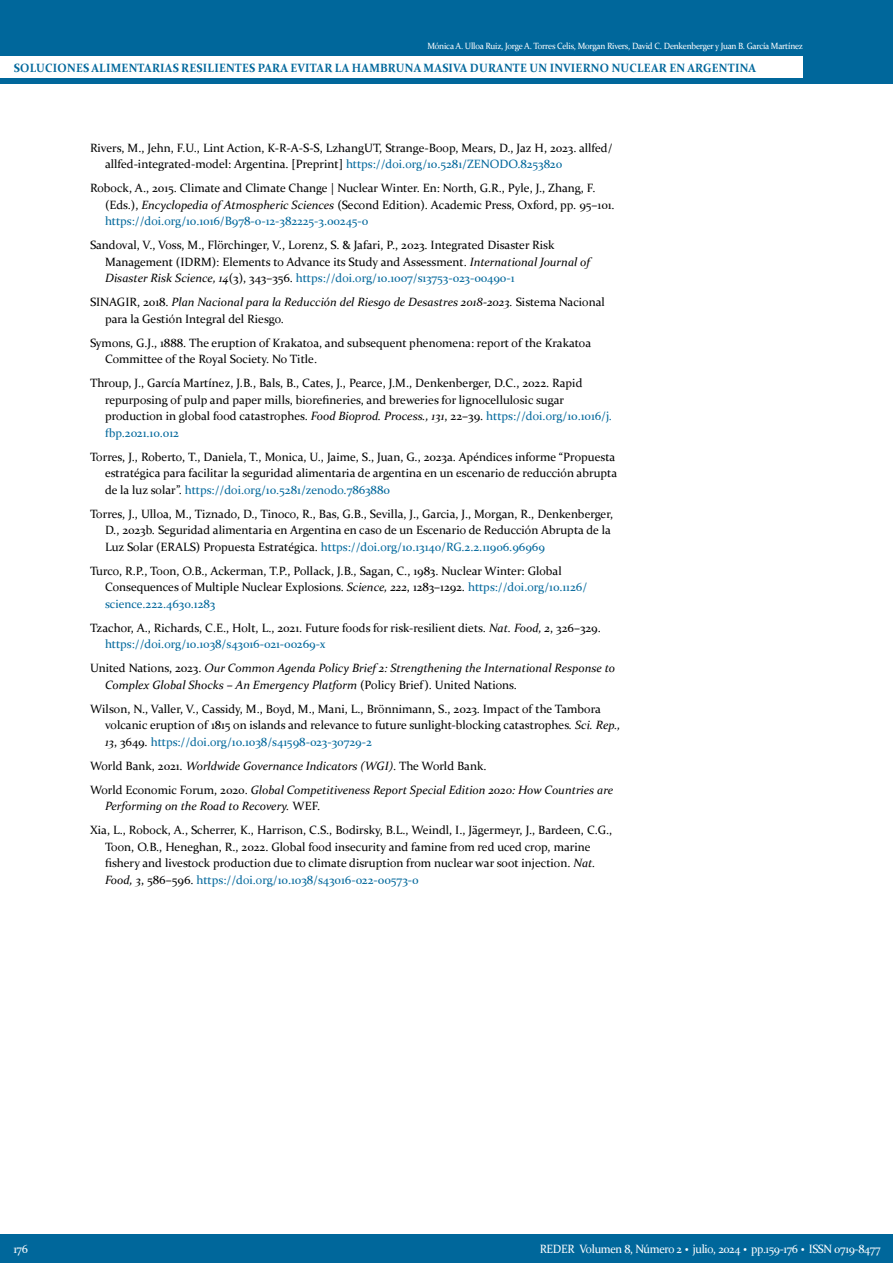
<style>
.page{position:relative;width:893px;height:1263px;background:#fff}
.page>*{position:absolute;margin:0;border:0;box-sizing:border-box;transform-origin:0 0}
.Referencias{font:12px/16.5px "Constantia";color:#000}
.Referencias-2{font:italic 12px/16.5px "Constantia";color:#000}
.t1{font:700 12px "Constantia";letter-spacing:.02em;color:#00679b;scale:.95 1}
.t2{font:12px "Constantia";letter-spacing:-.025em;color:#fff;scale:.95 1}
.t3{font:9px "Constantia";letter-spacing:-.025em;color:#fff;scale:.95 1}
.s1{color:#00679b}
.s2{font-style:italic}
.s3{font-style:normal}
.s4{font-weight:700;font-size:18px}
</style>
<div class="page">
<div style="left:0;top:0;width:893px;height:84px;background:#00679b"></div>
<div style="left:0;top:56px;width:803px;height:22px;background:#fff"></div>
<div style="left:0;top:1234px;width:893px;height:29px;background:#00679b"></div>
<p class="t3" style="left:427px;top:40px;width:397px">Mónica A. Ulloa Ruiz, Jorge A. Torres Celis, Morgan Rivers, David C. Denkenberger y Juan B. García Martínez</p>
<p class="t1" style="left:14px;top:59px;width:783px">SOLUCIONES ALIMENTARIAS RESILIENTES PARA EVITAR LA HAMBRUNA MASIVA DURANTE UN INVIERNO NUCLEAR EN ARGENTINA</p>
<p class="Referencias" style="left:105px;top:139px;width:509px;text-indent:-15px">Rivers, M., Jehn, F.U., Lint Action, K-R-A-S-S, LzhangUT, Strange-Boop, Mears, D., Jaz H, 2023. allfed/ allfed-integrated-model: Argentina. [Preprint] <span class="s1">https://doi.org/10.5281/ZENODO.8253820</span></p>
<p class="Referencias" style="left:105px;top:179px;width:511px;text-indent:-15px">Robock, A., 2015. Climate and Climate Change | Nuclear Winter. En: North, G.R., Pyle, J., Zhang, F. (Eds.), <span class="s2">Encyclopedia of Atmospheric Sciences</span> (Second Edition). Academic Press, Oxford, pp. 95–101. <span class="s1">https://doi.org/10.1016/B978-0-12-382225-3.00245-0</span></p>
<p class="Referencias" style="left:105px;top:236px;width:487px;text-indent:-15px">Sandoval, V., Voss, M., Flörchinger, V., Lorenz, S. &amp; Jafari, P., 2023. Integrated Disaster Risk<br>Management (IDRM): Elements to Advance its Study and Assessment. <span class="s2">International Journal of<br>Disaster Risk Science, 14</span>(3), 343–356. <span class="s1">https://doi.org/10.1007/s13753-023-00490-1</span></p>
<p class="Referencias" style="left:105px;top:293px;width:501px;text-indent:-15px">SINAGIR, 2018. <span class="s2">Plan Nacional para la Reducción del Riesgo de Desastres 2018-2023.</span> Sistema Nacional para la Gestión Integral del Riesgo.</p>
<p class="Referencias" style="left:105px;top:334px;width:488px;text-indent:-15px">Symons, G.J., 1888. The eruption of Krakatoa, and subsequent phenomena: report of the Krakatoa<br>Committee of the Royal Society. No Title.</p>
<p class="Referencias" style="left:105px;top:374px;width:508px;text-indent:-15px">Throup, J., García Martínez, J.B., Bals, B., Cates, J., Pearce, J.M., Denkenberger, D.C., 2022. Rapid repurposing of pulp and paper mills, biorefineries, and breweries for lignocellulosic sugar production in global food catastrophes. <span class="s2">Food Bioprod. Process., 131</span>, 22–39. <span class="s1">https://doi.org/10.1016/j. fbp.2021.10.012</span></p>
<p class="Referencias" style="left:105px;top:448px;width:514px;text-indent:-15px">Torres, J., Roberto, T., Daniela, T., Monica, U., Jaime, S., Juan, G., 2023a. Apéndices informe “Propuesta estratégica para facilitar la seguridad alimentaria de argentina en un escenario de reducción abrupta de la luz solar”. <span class="s1">https://doi.org/10.5281/zenodo.7863880</span></p>
<p class="Referencias" style="left:105px;top:505px;width:510px;text-indent:-15px">Torres, J., Ulloa, M., Tiznado, D., Tinoco, R., Bas, G.B., Sevilla, J., Garcia, J., Morgan, R., Denkenberger,<br>D., 2023b. Seguridad alimentaria en Argentina en caso de un Escenario de Reducción Abrupta de la<br>Luz Solar (ERALS) Propuesta Estratégica. <span class="s1">https://doi.org/10.13140/RG.2.2.11906.96969</span></p>
<p class="Referencias" style="left:105px;top:562px;width:484px;text-indent:-15px">Turco, R.P., Toon, O.B., Ackerman, T.P., Pollack, J.B., Sagan, C., 1983. Nuclear Winter: Global<br>Consequences of Multiple Nuclear Explosions. <span class="s2">Science, 222</span>, 1283–1292. <span class="s1">https://doi.org/10.1126/ science.222.4630.1283</span></p>
<p class="Referencias" style="left:105px;top:619px;width:497px;text-indent:-15px">Tzachor, A., Richards, C.E., Holt, L., 2021. Future foods for risk-resilient diets. <span class="s2">Nat. Food, 2</span>, 326–329. <span class="s1">https://doi.org/10.1038/s43016-021-00269-x</span></p>
<p class="Referencias-2" style="left:105px;top:659px;width:512px;text-indent:-15px"><span class="s3">United Nations, 2023.</span> Our Common Agenda Policy Brief 2: Strengthening the International Response to<br>Complex Global Shocks – An Emergency Platform <span class="s3">(Policy Brief). United Nations.</span></p>
<p class="Referencias" style="left:105px;top:700px;width:517px;text-indent:-15px">Wilson, N., Valler, V., Cassidy, M., Boyd, M., Mani, L., Brönnimann, S., 2023. Impact of the Tambora volcanic eruption of 1815 on islands and relevance to future sunlight-blocking catastrophes<span class="s2">. Sci. Rep.,<br>13</span>, 3649. <span class="s1">https://doi.org/10.1038/s41598-023-30729-2</span></p>
<p class="Referencias-2" style="left:90px;top:757px;width:398px"><span class="s3">World Bank, 2021.</span> Worldwide Governance Indicators (WGI)<span class="s3">. The World Bank.</span></p>
<p class="Referencias-2" style="left:105px;top:781px;width:510px;text-indent:-15px"><span class="s3">World Economic Forum, 2020.</span> Global Competitiveness Report Special Edition 2020: How Countries are<br>Performing on the Road to Recovery. <span class="s3">WEF.</span></p>
<p class="Referencias" style="left:105px;top:821px;width:509px;text-indent:-15px">Xia, L., Robock, A., Scherrer, K., Harrison, C.S., Bodirsky, B.L., Weindl, I., Jägermeyr, J., Bardeen, C.G., Toon, O.B., Heneghan, R., 2022. Global food insecurity and famine from red uced crop, marine fishery and livestock production due to climate disruption from nuclear war soot injection. <span class="s2">Nat.<br>Food, 3</span>, 586–596. <span class="s1">https://doi.org/10.1038/s43016-022-00573-0</span></p>
<p class="t2" style="left:14px;top:1241px;width:17px">176</p>
<p class="t2" style="left:540px;top:1240px;width:360px">REDER Volumen 8, Número 2 <span class="s4">·</span> julio, 2024 <span class="s4">·</span> pp.159-176 <span class="s4">·</span> ISSN 0719-8477</p>
</div>
